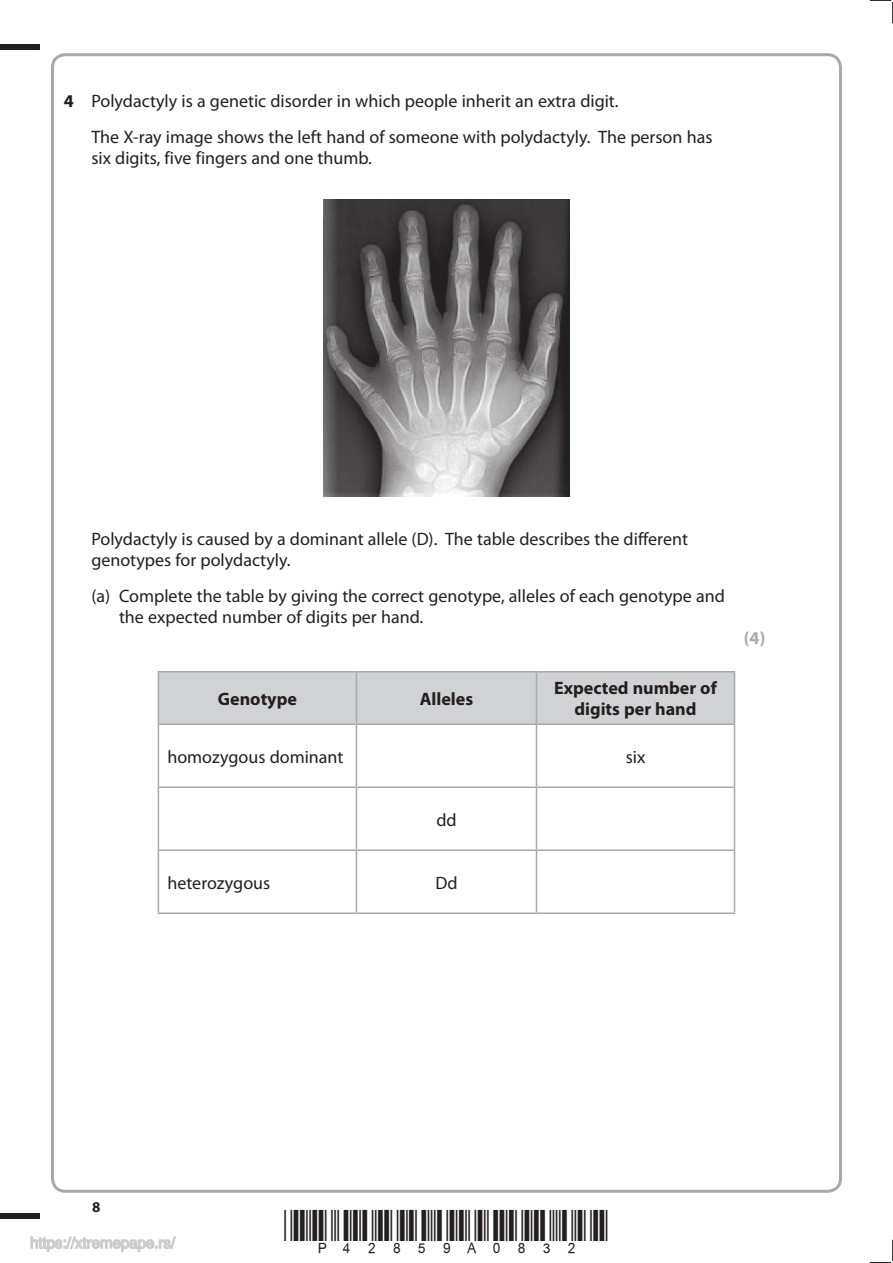
<style>
.page{position:relative;width:893px;height:1263px;background:#fff}
.page>*{position:absolute;margin:0;border:0;box-sizing:border-box;transform-origin:0 0}
.t1{font:18px/21px "Myriad Pro";color:#231f20}
.t2{font:700 18px/21px "Myriad Pro";color:#231f20;text-align:center}
.t3{font:700 18px "Myriad Pro";color:#a7a9ab}
.t4{font:700 15px "Myriad Pro";color:#231f20}
.s1{font-weight:700}
</style>
<div class="page">
<div style="left:0;top:44px;width:40px;height:5px;background:#231f20"></div>
<div style="left:0;top:1214px;width:40px;height:5px;background:#231f20"></div>
<svg style="left:870px;top:0;width:23px;height:23px"></svg>
<svg style="left:870px;top:1240px;width:23px;height:23px"></svg>
<div style="left:159px;top:673px;width:575px;height:51px;background:#d1d2d4"></div>
<hr style="left:158px;top:671px;width:198px;height:2px;background:#a7a9ab">
<hr style="left:158px;top:673px;width:1px;height:51px;background:#a7a9ab">
<hr style="left:356px;top:671px;width:180px;height:2px;background:#a7a9ab">
<hr style="left:356px;top:673px;width:1px;height:51px;background:#a7a9ab">
<hr style="left:536px;top:671px;width:199px;height:2px;background:#a7a9ab">
<hr style="left:536px;top:673px;width:1px;height:51px;background:#a7a9ab">
<hr style="left:734px;top:673px;width:1px;height:51px;background:#a7a9ab">
<hr style="left:158px;top:724px;width:198px;height:1px;background:#a7a9ab">
<hr style="left:158px;top:725px;width:1px;height:62px;background:#a7a9ab">
<hr style="left:356px;top:724px;width:180px;height:1px;background:#a7a9ab">
<hr style="left:356px;top:725px;width:1px;height:62px;background:#a7a9ab">
<hr style="left:536px;top:724px;width:199px;height:1px;background:#a7a9ab">
<hr style="left:536px;top:725px;width:1px;height:62px;background:#a7a9ab">
<hr style="left:734px;top:725px;width:1px;height:62px;background:#a7a9ab">
<hr style="left:158px;top:787px;width:198px;height:1px;background:#a7a9ab">
<hr style="left:158px;top:788px;width:1px;height:62px;background:#a7a9ab">
<hr style="left:356px;top:787px;width:180px;height:1px;background:#a7a9ab">
<hr style="left:356px;top:788px;width:1px;height:62px;background:#a7a9ab">
<hr style="left:536px;top:787px;width:199px;height:1px;background:#a7a9ab">
<hr style="left:536px;top:788px;width:1px;height:62px;background:#a7a9ab">
<hr style="left:734px;top:788px;width:1px;height:62px;background:#a7a9ab">
<hr style="left:158px;top:850px;width:198px;height:1px;background:#a7a9ab">
<hr style="left:158px;top:851px;width:1px;height:62px;background:#a7a9ab">
<hr style="left:356px;top:850px;width:180px;height:1px;background:#a7a9ab">
<hr style="left:356px;top:851px;width:1px;height:62px;background:#a7a9ab">
<hr style="left:536px;top:850px;width:199px;height:1px;background:#a7a9ab">
<hr style="left:536px;top:851px;width:1px;height:62px;background:#a7a9ab">
<hr style="left:734px;top:851px;width:1px;height:62px;background:#a7a9ab">
<hr style="left:158px;top:913px;width:577px;height:1px;background:#a7a9ab">
<img style="left:323px;top:199px;width:247px;height:298px">
<svg style="left:30px;top:1236px;width:146px;height:16px"></svg>
<p class="t1" style="left:91px;top:85px;width:622px;line-height:36px;text-indent:-28px"><span class="s1">4</span> Polydactyly is a genetic disorder in which people inherit an extra digit.<br>The X-ray image shows the left hand of someone with polydactyly. The person has</p>
<p class="t1" style="left:91px;top:149px;width:282px">six digits, five fingers and one thumb.</p>
<p class="t1" style="left:91px;top:530px;width:598px">Polydactyly is caused by a dominant allele (D). The table describes the different genotypes for polydactyly.</p>
<p class="t1" style="left:119px;top:587px;width:607px;text-indent:-28px">(a) Complete the table by giving the correct genotype, alleles of each genotype and the expected number of digits per hand.</p>
<p class="t2" style="left:218px;top:690px;width:81px">Genotype</p>
<p class="t2" style="left:420px;top:690px;width:55px">Alleles</p>
<p class="t2" style="left:554px;top:679px;width:164px">Expected number of digits per hand</p>
<p class="t1" style="left:167px;top:748px;width:178px">homozygous dominant</p>
<p class="t1" style="left:626px;top:748px;width:21px">six</p>
<p class="t1" style="left:436px;top:811px;width:22px">dd</p>
<p class="t1" style="left:167px;top:874px;width:104px">heterozygous</p>
<p class="t1" style="left:435px;top:874px;width:24px">Dd</p>
<p class="t3" style="left:744px;top:631px;width:23px">(4)</p>
<p class="t4" style="left:92px;top:1201px;width:10px">8</p>
</div>
